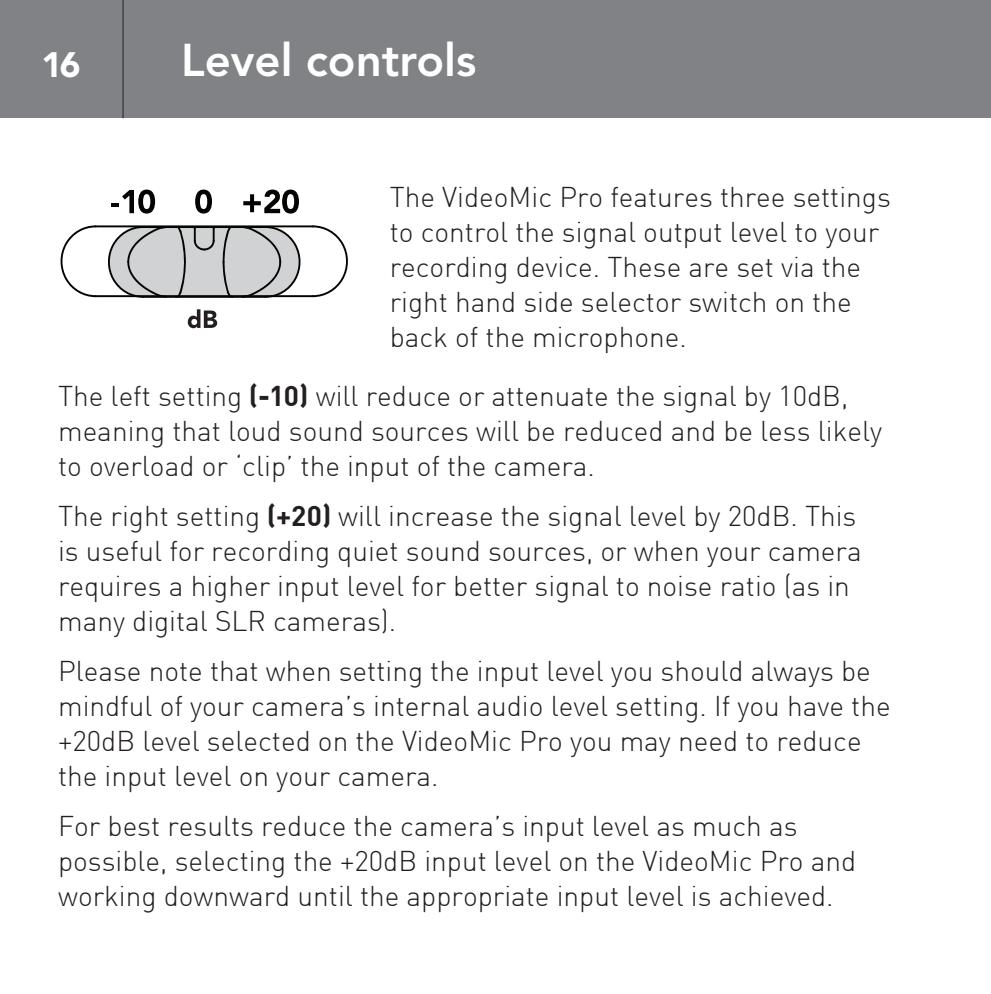
<style>
.page{position:relative;width:991px;height:994px;background:#fff}
.page>*{position:absolute;margin:0;border:0;box-sizing:border-box;transform-origin:0 0}
.t1{font:800 45.5px "Avenir";color:#fff}
.t2{font:900 35px "Avenir";color:#fff}
.t3{font:300 28px/35px "DIN";color:#231f20}
.s1{font-weight:700}
</style>
<div class="page">
<div style="left:0;top:0;width:990px;height:118px;background:#808285"></div>
<hr style="left:122px;top:0;width:2px;height:118px;background:#231f20">
<hr style="left:95px;top:225px;width:219px;height:2px;background:#040503">
<hr style="left:95px;top:295px;width:219px;height:2px;background:#040503">
<svg style="left:60px;top:225px;width:36px;height:72px"></svg>
<svg style="left:312px;top:225px;width:36px;height:72px"></svg>
<svg style="left:106px;top:227px;width:196px;height:71px;background:#bbbcbd"></svg>
<svg style="left:111px;top:189px;width:44px;height:24px"></svg>
<svg style="left:195px;top:189px;width:17px;height:24px"></svg>
<svg style="left:243px;top:189px;width:56px;height:24px"></svg>
<svg style="left:188px;top:309px;width:29px;height:19px"></svg>
<p class="t2" style="left:42px;top:44px;width:41px">16</p>
<h1 class="t1" style="left:181px;top:33px;width:296px">Level controls</h1>
<p class="t3" style="left:390px;top:179px;width:502px">The VideoMic Pro features three settings to control the signal output level to your recording device. These are set via the right hand side selector switch on the back of the microphone.</p>
<p class="t3" style="left:58px;top:378px;width:825px">The left setting <span class="s1">(-10)</span> will reduce or attenuate the signal by 10dB, meaning that loud sound sources will be reduced and be less likely to overload or ‘clip’ the input of the camera.</p>
<p class="t3" style="left:58px;top:498px;width:805px">The right setting <span class="s1">(+20)</span> will increase the signal level by 20dB. This is useful for recording quiet sound sources, or when your camera requires a higher input level for better signal to noise ratio (as in many digital SLR cameras).</p>
<p class="t3" style="left:58px;top:653px;width:834px">Please note that when setting the input level you should always be mindful of your camera’s internal audio level setting. If you have the +20dB level selected on the VideoMic Pro you may need to reduce the input level on your camera.</p>
<p class="t3" style="left:58px;top:807px;width:799px">For best results reduce the camera’s input level as much as possible, selecting the +20dB input level on the VideoMic Pro and working downward until the appropriate input level is achieved.</p>
</div>
